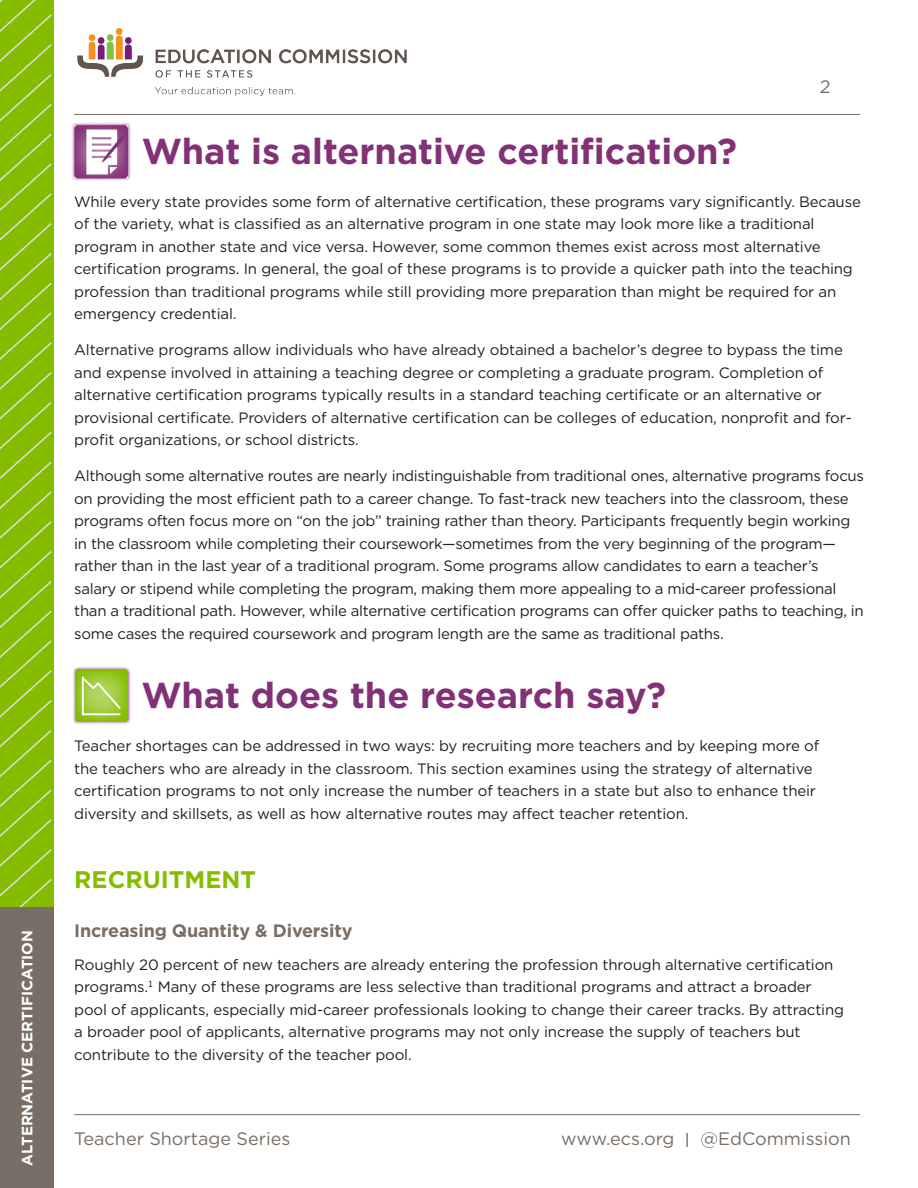
<style>
.page{position:relative;width:918px;height:1188px;background:#fff}
.page>*{position:absolute;margin:0;border:0;box-sizing:border-box;transform-origin:0 0}
.Purple_title{font:700 36px "Gotham";color:#833177}
.HED-green{font:700 24px "Gotham";color:#84bd00}
.t1{font:18px "Gotham";color:#796e65}
.Gray_SubHED{font:700 18px "Gotham";letter-spacing:-.01em;color:#796e65}
.BODY_10_15{font:15px/22.5px "Gotham";letter-spacing:-.01em;color:#231f20}
.t2{font:700 15px "Gotham";color:#fff}
.s1{font-weight:500;font-size:15px}
</style>
<div class="page">
<hr style="left:74px;top:1114px;width:786px;height:1px;background:#796e65">
<hr style="left:74px;top:114px;width:786px;height:1px;background:#796e65">
<img style="left:77px;top:29px;width:330px;height:67px">
<svg style="left:0;top:0;width:53px;height:908px;background:#89be0e"></svg>
<div style="left:0;top:908px;width:53px;height:280px;background:#796e65"></div>
<div style="left:71px;top:122px;width:60px;height:59px;background:#833177;opacity:.88"></div>
<img style="left:74px;top:125px;width:54px;height:53px">
<div style="left:73px;top:666px;width:58px;height:59px;background:#833177;opacity:.88"></div>
<svg style="left:75px;top:669px;width:53px;height:53px;background:#a1cb3e"></svg>
<p class="t2" style="left:17px;top:1166px;width:237px;rotate:-90deg">ALTERNATIVE CERTIFICATION</p>
<p class="t1" style="left:820px;top:75px;width:12px">2</p>
<p class="Purple_title" style="left:142px;top:127px;width:597px">What is alternative certification?</p>
<p class="BODY_10_15" style="left:74px;top:190px;width:788px">While every state provides some form of alternative certification, these programs vary significantly. Because of the variety, what is classified as an alternative program in one state may look more like a traditional program in another state and vice versa. However, some common themes exist across most alternative certification programs. In general, the goal of these programs is to provide a quicker path into the teaching profession than traditional programs while still providing more preparation than might be required for an emergency credential.</p>
<p class="BODY_10_15" style="left:74px;top:338px;width:779px">Alternative programs allow individuals who have already obtained a bachelor’s degree to bypass the time and expense involved in attaining a teaching degree or completing a graduate program. Completion of alternative certification programs typically results in a standard teaching certificate or an alternative or provisional certificate. Providers of alternative certification can be colleges of education, nonprofit and for&shy;profit organizations, or school districts.</p>
<p class="BODY_10_15" style="left:74px;top:464px;width:791px">Although some alternative routes are nearly indistinguishable from traditional ones, alternative programs focus on providing the most efficient path to a career change. To fast-track new teachers into the classroom, these programs often focus more on “on the job” training rather than theory. Participants frequently begin working in the classroom while completing their coursework—sometimes from the very beginning of the program— rather than in the last year of a traditional program. Some programs allow candidates to earn a teacher’s salary or stipend while completing the program, making them more appealing to a mid-career professional than a traditional path. However, while alternative certification programs can offer quicker paths to teaching, in some cases the required coursework and program length are the same as traditional paths.</p>
<p class="Purple_title" style="left:142px;top:672px;width:526px">What does the research say?</p>
<p class="BODY_10_15" style="left:74px;top:734px;width:746px">Teacher shortages can be addressed in two ways: by recruiting more teachers and by keeping more of the teachers who are already in the classroom. This section examines using the strategy of alternative certification programs to not only increase the number of teachers in a state but also to enhance their diversity and skillsets, as well as how alternative routes may affect teacher retention.</p>
<p class="HED-green" style="left:74px;top:863px;width:183px">RECRUITMENT</p>
<p class="Gray_SubHED" style="left:74px;top:919px;width:280px">Increasing Quantity &amp; Diversity</p>
<p class="BODY_10_15" style="left:74px;top:953px;width:771px">Roughly 20 percent of new teachers are already entering the profession through alternative certification programs.<sup>1</sup> Many of these programs are less selective than traditional programs and attract a broader pool of applicants, especially mid-career professionals looking to change their career tracks. By attracting a broader pool of applicants, alternative programs may not only increase the supply of teachers but contribute to the diversity of the teacher pool.</p>
<p class="t1" style="left:74px;top:1127px;width:218px">Teacher Shortage Series</p>
<p class="t1" style="left:561px;top:1127px;width:291px">www.ecs.org <span class="s1">|</span> @EdCommission</p>
</div>
